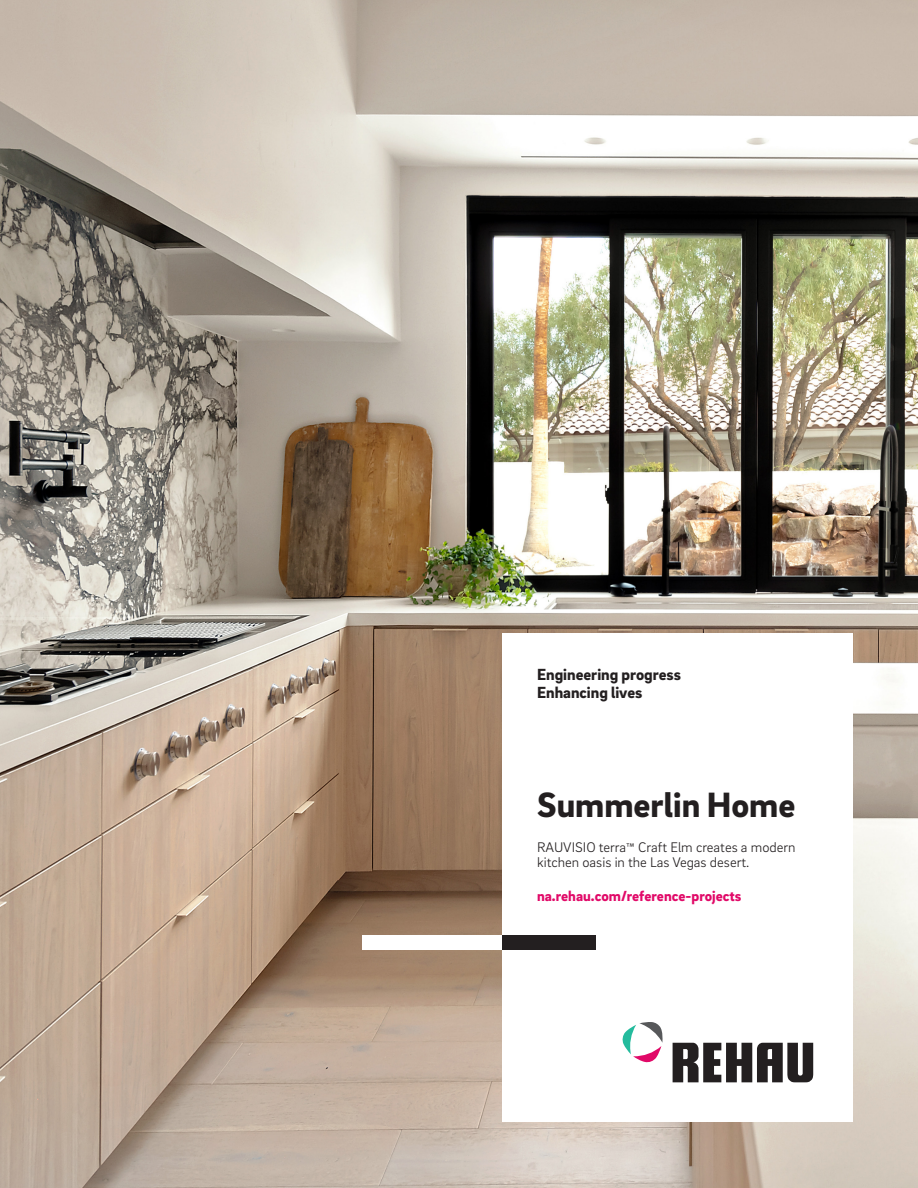
<style>
.page{position:relative;width:918px;height:1188px;background:#fff}
.page>*{position:absolute;margin:0;border:0;box-sizing:border-box;transform-origin:0 0}
.FB__Headline_-_24pt{font:900 36px "Brix Sans";color:#231f20}
.FB__Tagline_-_11pt{font:900 16.5px/18.1px "Brix Sans";color:#231f20}
.FB__Headline_-_24pt-2{font:900 15px "Brix Sans";color:#e10968}
.FB__Headline_-_24pt-3{font:300 14.25px/15.6px "Brix Sans";color:#231f20}
</style>
<div class="page">
<img style="left:0;top:0;width:918px;height:1188px">
<div style="left:502px;top:633px;width:351px;height:489px;background:#fff"></div>
<div style="left:362px;top:935px;width:140px;height:14px;background:#fff"></div>
<div style="left:502px;top:935px;width:94px;height:14px;background:#231f20"></div>
<svg style="left:622px;top:1022px;width:41px;height:41px"></svg>
<svg style="left:673px;top:1043px;width:140px;height:39px"></svg>
<p class="FB__Tagline_-_11pt" style="left:537px;top:665px;width:145px">Engineering progress<br>Enhancing lives</p>
<p class="FB__Headline_-_24pt" style="left:537px;top:781px;width:260px">Summerlin Home</p>
<p class="FB__Headline_-_24pt-3" style="left:537px;top:838px;width:260px">RAUVISIO terra™ Craft Elm creates a modern kitchen oasis in the Las Vegas desert.</p>
<p class="FB__Headline_-_24pt-2" style="left:537px;top:886px;width:206px">na.rehau.com/reference-projects</p>
</div>
